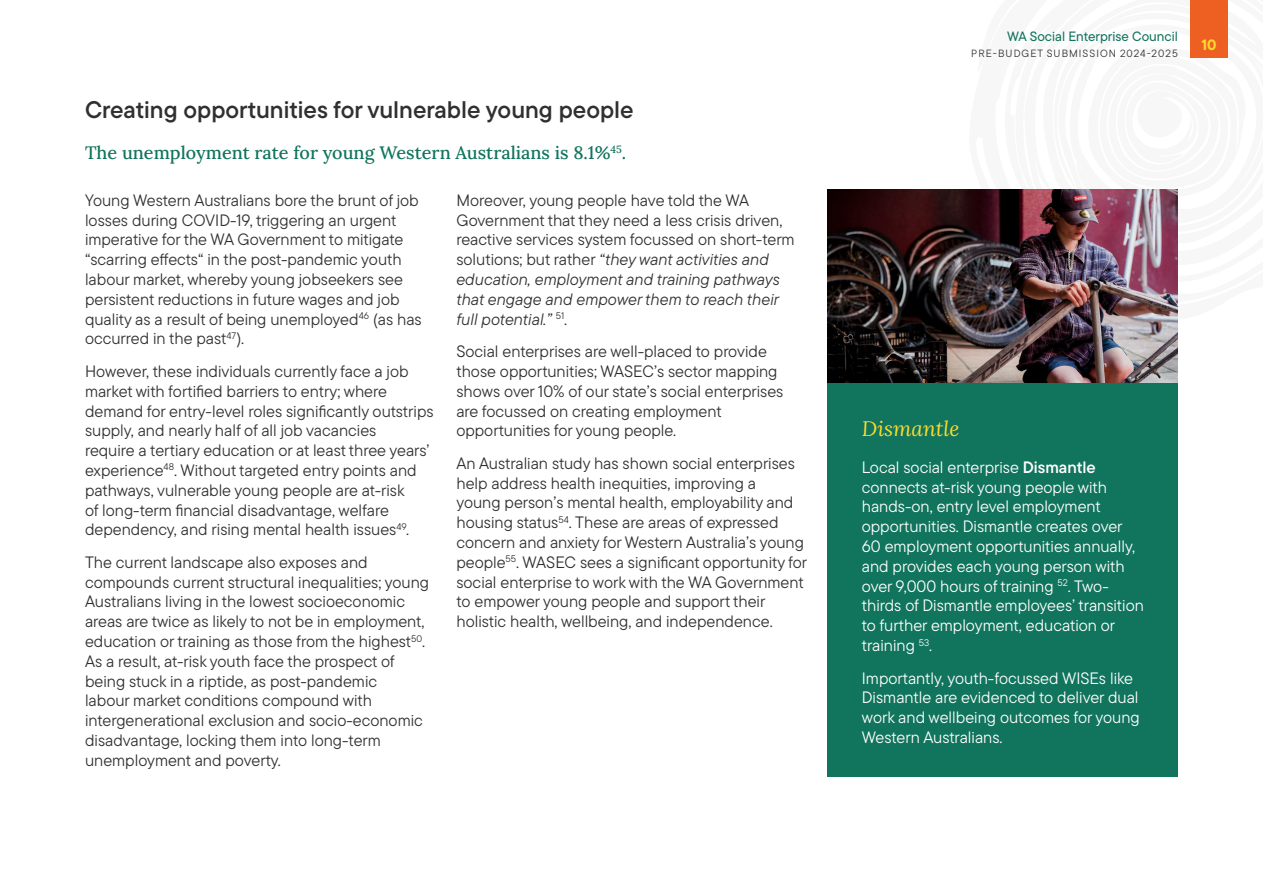
<style>
.page{position:relative;width:1263px;height:893px;background:#fff}
.page>*{position:absolute;margin:0;border:0;box-sizing:border-box;transform-origin:0 0}
.subtitle{font:24px "TT Commons Pro Db";color:#322f30}
.box_title{font:italic 21px "Lora";color:#fadb2d}
.blurb{font:500 18px "Lora";color:#11745d}
.body_copy{font:16.5px/19.8px "TT Commons Pro";color:#322f30}
.body_copy-2{font:16.5px/19.8px "TT Commons Pro";color:#fff}
.t1{font:700 15px "TT Commons Pro";color:#fadb2d}
.t2{font:500 13.5px "TT Commons Pro";color:#11745d}
.t3{font:10.5px "TT Commons Pro";letter-spacing:.1em;color:#322f30}
.s1{font-style:italic}
.s2{font-family:"TT Commons Pro Db"}
</style>
<div class="page">
<div style="left:828px;top:381px;width:350px;height:396px;background:#11745d"></div>
<img style="left:828px;top:189px;width:350px;height:193px">
<div style="left:1190px;top:0;width:38px;height:58px;background:#ee6022"></div>
<h3 class="subtitle" style="left:85px;top:91px;width:550px">Creating opportunities for vulnerable young people</h3>
<h4 class="blurb" style="left:85px;top:138px;width:543px">The unemployment rate for young Western Australians is 8.1%<sup>45</sup>.</h4>
<p class="body_copy" style="left:456px;top:190px;width:340px">Moreover, young people have told the WA Government that they need a less crisis driven, reactive services system focussed on short-term solutions; but rather <span class="s1">“they want activities and education, employment and training pathways that engage and empower them to reach their full potential.”</span> <sup>51</sup>.</p>
<p class="body_copy" style="left:456px;top:341px;width:328px">Social enterprises are well-placed to provide those opportunities; WASEC’s sector mapping shows over 10% of our state’s social enterprises are focussed on creating employment opportunities for young people.</p>
<p class="body_copy" style="left:456px;top:453px;width:352px">An Australian study has shown social enterprises help address health inequities, improving a<br>young person’s mental health, employability and housing status<sup>54</sup>. These are areas of expressed concern and anxiety for Western Australia’s young people<sup>55</sup>. WASEC sees a significant opportunity for social enterprise to work with the WA Government to empower young people and support their holistic health, wellbeing, and independence.</p>
<p class="body_copy" style="left:85px;top:190px;width:338px">Young Western Australians bore the brunt of job losses during COVID-19, triggering an urgent imperative for the WA Government to mitigate “scarring effects“ in the post-pandemic youth labour market, whereby young jobseekers see persistent reductions in future wages and job quality as a result of being unemployed<sup>46</sup> (as has occurred in the past<sup>47</sup>).</p>
<p class="body_copy" style="left:85px;top:361px;width:350px">However, these individuals currently face a job market with fortified barriers to entry; where demand for entry-level roles significantly outstrips supply, and nearly half of all job vacancies<br>require a tertiary education or at least three years’ experience<sup>48</sup>. Without targeted entry points and pathways, vulnerable young people are at-risk<br>of long-term financial disadvantage, welfare dependency, and rising mental health issues<sup>49</sup>.</p>
<p class="body_copy" style="left:85px;top:552px;width:345px">The current landscape also exposes and compounds current structural inequalities; young Australians living in the lowest socioeconomic areas are twice as likely to not be in employment, education or training as those from the highest<sup>50</sup>.<br>As a result, at-risk youth face the prospect of being stuck in a riptide, as post-pandemic<br>labour market conditions compound with intergenerational exclusion and socio-economic disadvantage, locking them into long-term unemployment and poverty.</p>
<p class="t2" style="left:1007px;top:26px;width:172px">WA Social Enterprise Council</p>
<p class="t3" style="left:971px;top:46px;width:208px">PRE-BUDGET SUBMISSION 2024-2025</p>
<p class="t1" style="left:1201px;top:33px;width:16px">10</p>
<h3 class="box_title" style="left:862px;top:414px;width:99px">Dismantle</h3>
<p class="body_copy-2" style="left:862px;top:457px;width:284px">Local social enterprise <span class="s2">Dismantle </span>connects at-risk young people with hands-on, entry level employment opportunities. Dismantle creates over 60 employment opportunities annually, and provides each young person with over 9,000 hours of training <sup>52</sup>. Two&shy;thirds of Dismantle employees’ transition to further employment, education or training <sup>53</sup>.</p>
<p class="body_copy-2" style="left:862px;top:668px;width:279px">Importantly, youth-focussed WISEs like Dismantle are evidenced to deliver dual work and wellbeing outcomes for young Western Australians.</p>
</div>
